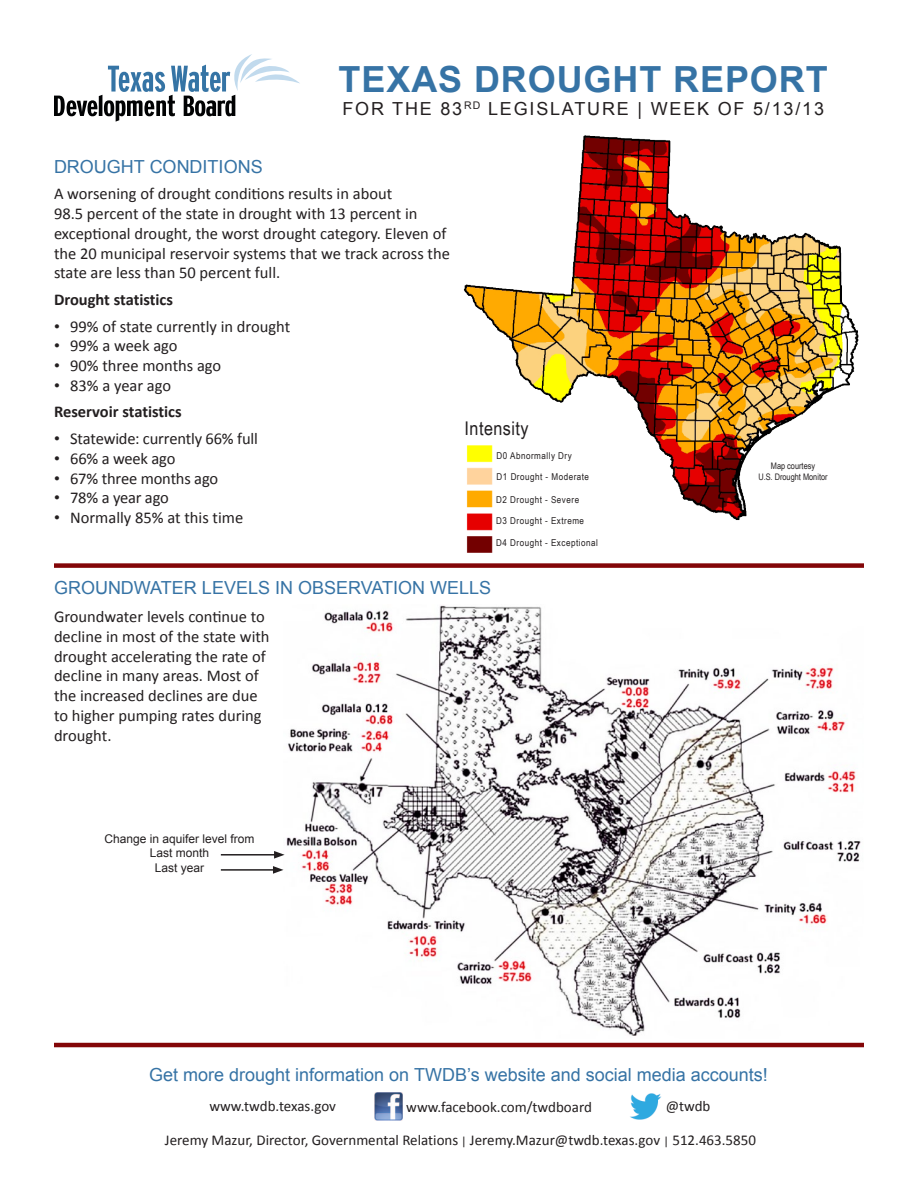
<style>
.page{position:relative;width:918px;height:1188px;background:#fff}
.page>*{position:absolute;margin:0;border:0;box-sizing:border-box;transform-origin:0 0}
.t1{font:700 36px "Arial";letter-spacing:.025em;color:#3673a5}
.t2{font:18.9px "Arial Narrow";letter-spacing:.025em;color:#231f20;scale:1.04 1}
.Heading_1_blue{font:18px "Arial";color:#3673a5}
.t3{font:18px "Arial";letter-spacing:.1em;color:#231f20}
.Body_copy{font:16.5px/19.8px "Calibri";color:#231f20}
.Heading_2{font:700 16.5px "Calibri";color:#231f20}
.Body_copy-2{font:16.5px "Calibri";letter-spacing:-.02em;color:#231f20}
.Paragraph_Style_1{font:15px "Calibri";color:#231f20}
.t4{font:12px/14.4px "Arial";color:#231f20;text-align:center}
.t5{font:9.45px "Arial Narrow";letter-spacing:.05em;color:#231f20;scale:1.04 1}
.t6{font:9px/10.8px "Arial Narrow";color:#231f20;text-align:center}
.s1{font-family:"Gill Sans"}
.s2{color:#fff}
.s3{font-size:12px}
</style>
<div class="page">
<img style="left:286px;top:605px;width:575px;height:431px">
<hr style="left:221px;top:869px;width:54px;height:2px;background:#231f20">
<svg style="left:273px;top:866px;width:11px;height:8px"></svg>
<hr style="left:221px;top:854px;width:55px;height:2px;background:#231f20">
<svg style="left:274px;top:851px;width:11px;height:8px"></svg>
<div style="left:54px;top:563px;width:810px;height:5px;background:#830608"></div>
<hr style="left:54px;top:1043px;width:810px;height:4px;background:#830608">
<img style="left:463px;top:135px;width:396px;height:390px">
<img style="left:467px;top:444px;width:25px;height:109px">
<svg style="left:54px;top:54px;width:246px;height:68px"></svg>
<img style="left:630px;top:1093px;width:31px;height:27px">
<img style="left:375px;top:1093px;width:27px;height:28px">
<p class="Heading_1_blue" style="left:54px;top:155px;width:210px">DROUGHT CONDITIONS</p>
<p class="t1" style="left:339px;top:56px;width:491px">TEXAS DROUGHT REPORT</p>
<p class="t3" style="left:342px;top:97px;width:483px">FOR THE 83<sup>RD</sup> LEGISLATURE | WEEK OF 5/13/13</p>
<p class="Body_copy" style="left:54px;top:184px;width:397px">A worsening of drought conditions results in about<br>98.5 percent of the state in drought with 13 percent in exceptional drought, the worst drought category. Eleven of the 20 municipal reservoir systems that we track across the state are less than 50 percent full.</p>
<p class="Heading_2" style="left:54px;top:289px;width:121px">Drought statistics</p>
<p class="Body_copy" style="left:54px;top:316px;width:238px"><span class="s1">•</span> 99% of state currently in drought</p>
<p class="Body_copy" style="left:54px;top:336px;width:125px"><span class="s1">•</span> 99% a week ago</p>
<p class="Body_copy" style="left:54px;top:356px;width:169px"><span class="s1">•</span> 90% three months ago</p>
<p class="Body_copy" style="left:54px;top:376px;width:119px"><span class="s1">•</span> 83% a year ago</p>
<p class="Heading_2" style="left:54px;top:401px;width:129px">Reservoir statistics</p>
<p class="Body_copy" style="left:54px;top:429px;width:205px"><span class="s1">•</span> Statewide: currently 66% full</p>
<p class="Body_copy" style="left:54px;top:448px;width:123px"><span class="s1">•</span> 66% a week ago</p>
<p class="Body_copy" style="left:54px;top:468px;width:166px"><span class="s1">•</span> 67% three months ago</p>
<p class="Body_copy-2" style="left:54px;top:488px;width:116px"><span class="s1">•</span> 78% a year ago</p>
<p class="Body_copy" style="left:54px;top:508px;width:191px"><span class="s1">•</span> Normally 85% at this time</p>
<p class="t2" style="left:465px;top:415px;width:63px">Intensity</p>
<p class="t5" style="left:497px;top:470px;width:90px">D1 Drought - Moderate</p>
<p class="t5" style="left:496px;top:493px;width:81px">D2 Drought - Severe</p>
<p class="t5" style="left:496px;top:513px;width:86px">D3 Drought - Extreme</p>
<p class="t5" style="left:496px;top:535px;width:99px">D4 Drought - Exceptional</p>
<p class="t5" style="left:497px;top:449px;width:74px">D0 Abnormally Dry</p>
<p class="Heading_1_blue" style="left:54px;top:576px;width:439px">GROUNDWATER LEVELS IN OBSERVATION WELLS</p>
<p class="Body_copy" style="left:54px;top:607px;width:217px">Groundwater levels continue to decline in most of the state with drought accelerating the rate of decline in many areas. Most of the increased declines are due to higher pumping rates during drought.</p>
<p class="t4" style="left:104px;top:831px;width:152px">Change in aquifer level from<br>Last month<br>Last year</p>
<p class="t6" style="left:758px;top:460px;width:71px">Map courtesy<br>U.S. Drought Monitor</p>
<p class="Heading_1_blue" style="left:149px;top:1063px;width:620px">Get more drought information on TWDB’s website and social media accounts!</p>
<p class="Paragraph_Style_1" style="left:168px;top:1097px;width:169px"><span class="s2">http://</span>www.twdb.texas.gov</p>
<p class="Paragraph_Style_1" style="left:406px;top:1097px;width:187px">www.facebook.com/twdboard</p>
<p class="Paragraph_Style_1" style="left:666px;top:1096px;width:46px">@twdb</p>
<p class="Paragraph_Style_1" style="left:165px;top:1131px;width:593px">Jeremy Mazur, Director, Governmental Relations <span class="s3">|</span> Jeremy.Mazur@twdb.texas.gov <span class="s3">|</span> 512.463.5850</p>
</div>
